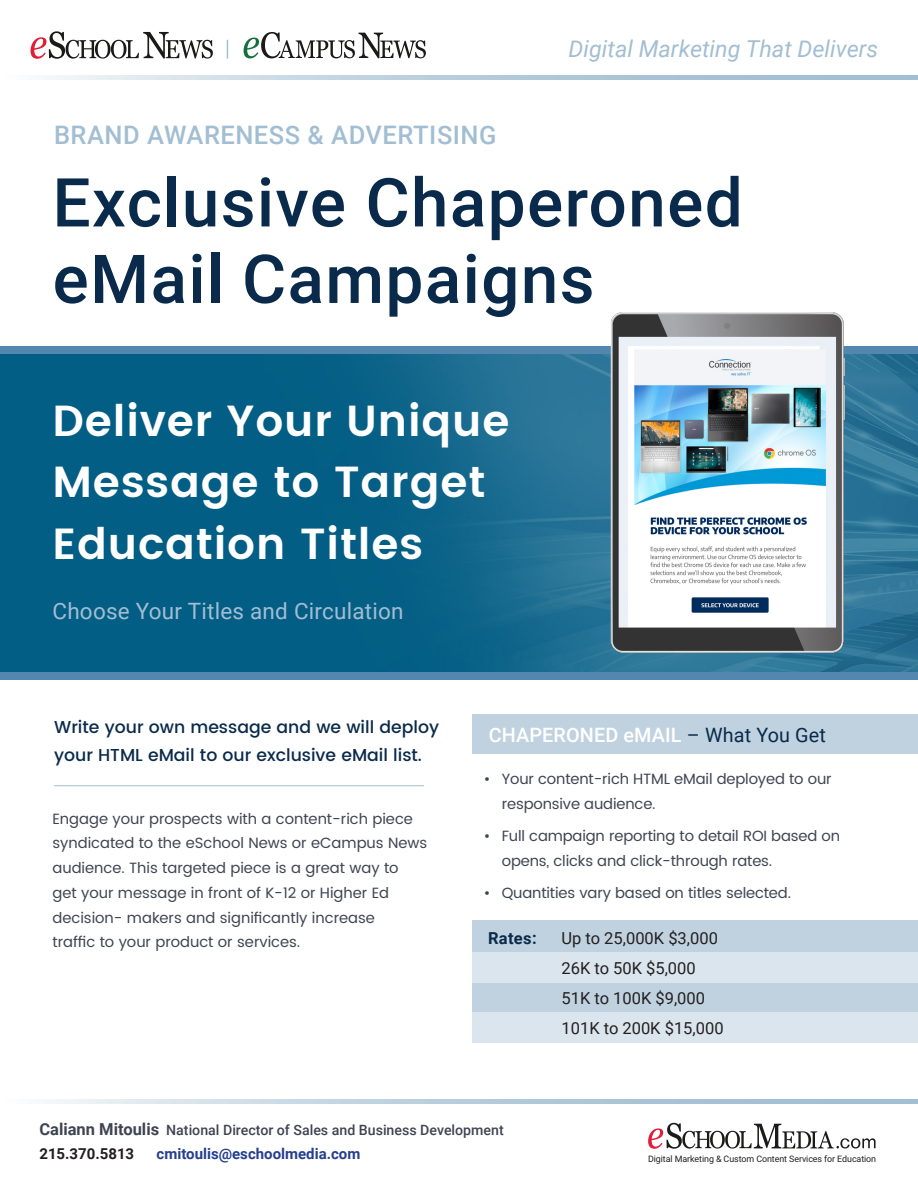
<style>
.page{position:relative;width:918px;height:1188px;background:#fff}
.page>*{position:absolute;margin:0;border:0;box-sizing:border-box;transform-origin:0 0}
.t1{font:500 67.5px "Roboto";letter-spacing:.02em;color:#092a4b}
.t2{font:600 43.5px/61.5px "Poppins";letter-spacing:.02em;color:#fff}
.t3{font:500 25.5px "Roboto";letter-spacing:.02em;color:#a2bed2}
.t4{font:italic 23.25px "Roboto";color:#a2bed2}
.t5{font:22.5px "Roboto";letter-spacing:.01em;color:#a2bed2}
.t6{font:500 19.8px "Roboto";letter-spacing:.005em;color:#fff}
.t7{font:500 17.25px/28.5px "Poppins";color:#092a4b}
.t8{font:16.5px "Roboto";color:#231f20}
.t9{font:700 16.5px "Roboto";letter-spacing:.02em;color:#092a4b}
.t10{font:700 15px "Roboto";color:#253f8e}
.t11{font:700 15px "Roboto";color:#231f20}
.t12{font:14.85px/24.8px "Poppins";color:#3f4452}
.t13{font:500 14.1px "Roboto";color:#3f4452}
.t14{font:9px "Roboto";letter-spacing:-.01em;color:#231f20}
.s1{font-weight:400;color:#092a4b}
.s2{font-weight:700;font-size:16.5px}
</style>
<div class="page">
<svg style="left:44px;top:76px;width:874px;height:4px;background:#bcd0de"></svg>
<svg style="left:31px;top:31px;width:182px;height:28px"></svg>
<svg style="left:244px;top:32px;width:182px;height:26px"></svg>
<svg style="left:227px;top:40px;width:1px;height:19px"></svg>
<svg style="left:648px;top:1123px;width:228px;height:26px"></svg>
<svg style="left:44px;top:1099px;width:874px;height:4px;background:#bcd0de"></svg>
<img style="left:0;top:354px;width:918px;height:318px">
<div style="left:0;top:346px;width:918px;height:8px;background:#5487b0"></div>
<div style="left:0;top:672px;width:918px;height:8px;background:#5487b0"></div>
<div style="left:472px;top:715px;width:446px;height:39px;background:#c0d2df"></div>
<hr style="left:54px;top:785px;width:370px;height:1px;background:#a2bed2">
<div style="left:472px;top:920px;width:446px;height:123px;background:#c0d2df"></div>
<img style="left:603px;top:312px;width:250px;height:349px">
<div style="left:472px;top:953px;width:446px;height:30px;background:#dbe5ed"></div>
<div style="left:472px;top:1013px;width:446px;height:30px;background:#dbe5ed"></div>
<h3 class="t4" style="left:569px;top:33px;width:311px">Digital Marketing That Delivers</h3>
<h3 class="t3" style="left:54px;top:117px;width:444px">BRAND AWARENESS &amp; ADVERTISING</h3>
<p class="t1" style="left:52px;top:155px;width:692px">Exclusive Chaperoned</p>
<p class="t1" style="left:52px;top:232px;width:544px">eMail Campaigns</p>
<p class="t2" style="left:52px;top:392px;width:459px">Deliver Your Unique<br>Message to Target<br>Education Titles</p>
<p class="t5" style="left:52px;top:596px;width:353px">Choose Your Titles and Circulation</p>
<p class="t7" style="left:54px;top:713px;width:387px">Write your own message and we will deploy your HTML eMail to our exclusive eMail list.</p>
<p class="t12" style="left:52px;top:806px;width:376px">Engage your prospects with a content-rich piece syndicated to the eSchool News or eCampus News audience. This targeted piece is a great way to</p>
<p class="t12" style="left:52px;top:881px;width:338px">get your message in front of K-12 or Higher Ed</p>
<p class="t12" style="left:52px;top:905px;width:324px">decision- makers and significantly increase</p>
<p class="t12" style="left:52px;top:930px;width:249px">traffic to your product or services.</p>
<p class="t6" style="left:489px;top:721px;width:339px">CHAPERONED eMAIL <span class="s1">– What You Get</span></p>
<p class="t12" style="left:502px;top:767px;width:331px;text-indent:-18px">• Your content-rich HTML eMail deployed to our responsive audience.</p>
<p class="t12" style="left:502px;top:824px;width:340px;text-indent:-18px">• Full campaign reporting to detail ROI based on opens, clicks and click-through rates.</p>
<p class="t12" style="left:484px;top:881px;width:309px">• Quantities vary based on titles selected.</p>
<p class="t9" style="left:488px;top:927px;width:50px">Rates:</p>
<p class="t8" style="left:562px;top:927px;width:158px">Up to 25,000K $3,000</p>
<p class="t8" style="left:562px;top:957px;width:136px">26K to 50K $5,000</p>
<p class="t8" style="left:562px;top:987px;width:145px">51K to 100K $9,000</p>
<p class="t8" style="left:562px;top:1017px;width:164px">101K to 200K $15,000</p>
<p class="t13" style="left:39px;top:1120px;width:466px"><span class="s2">Caliann Mitoulis</span> National Director of Sales and Business Development</p>
<p class="t11" style="left:39px;top:1143px;width:96px">215.370.5813</p>
<p class="t10" style="left:157px;top:1143px;width:205px">cmitoulis@eschoolmedia.com</p>
<p class="t14" style="left:648px;top:1152px;width:229px">Digital Marketing &amp; Custom Content Services for Education</p>
</div>
